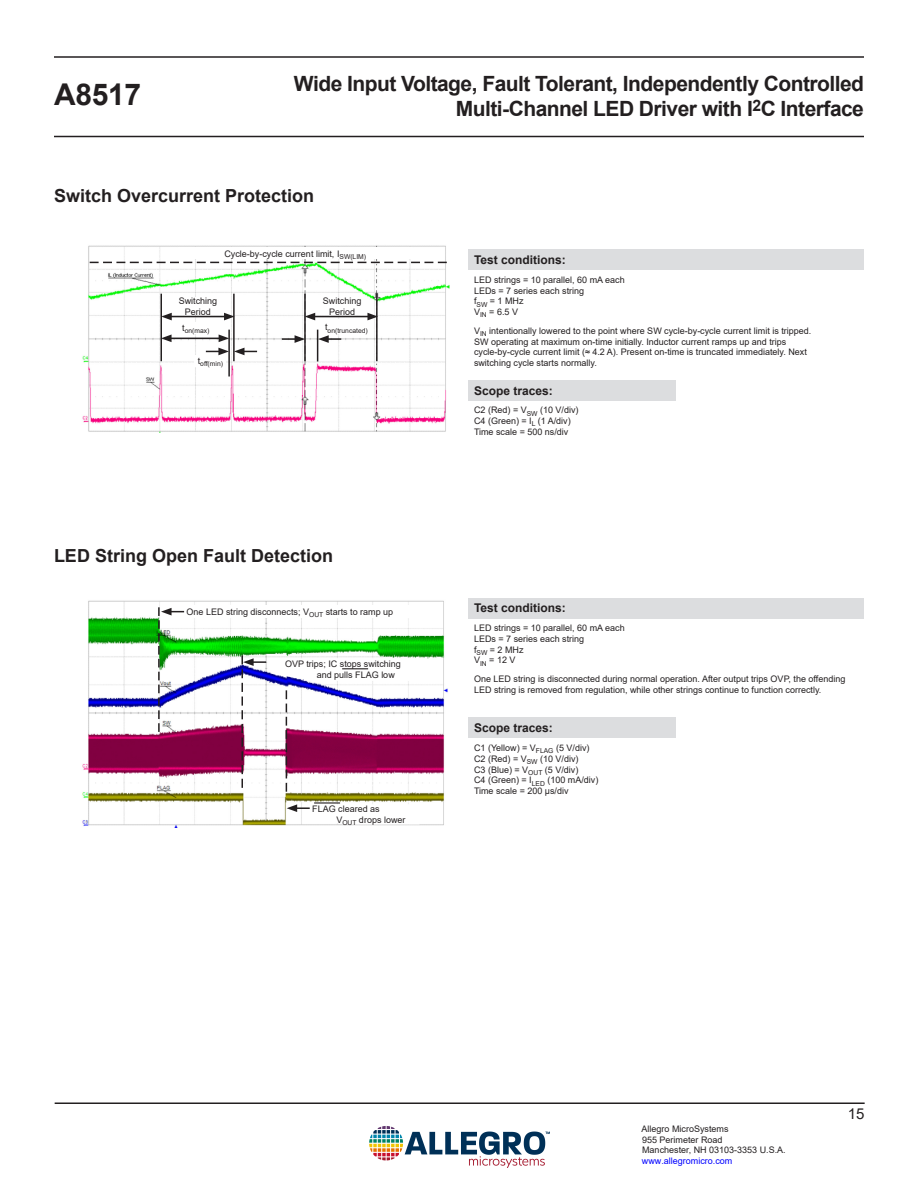
<style>
.page{position:relative;width:918px;height:1188px;background:#fff}
.page>*{position:absolute;margin:0;border:0;box-sizing:border-box;transform-origin:0 0}
.t1{font:700 30px "Arial";letter-spacing:-.01em;color:#231f20}
.t2{font:700 21px/25.2px "Arial";letter-spacing:-.025em;color:#231f20;text-align:right}
.heading_2{font:700 18px "Arial";color:#231f20}
.t3{font:15px "Arial";color:#231f20}
.Table_Cell_Bold{font:700 12px "Arial";color:#231f20}
.Table_Cell_Left_Modified{font:9px/10.8px "Arial";color:#231f20}
.Table_Cell_Cntr_Modified{font:9px/10.8px "Arial";color:#231f20}
.t4{font:9px "Arial";color:#00f}
.Table_Cell_Cntr_Modified-2{font:6.75px "Arial";color:#231f20}
</style>
<div class="page">
<hr style="left:55px;top:1102px;width:810px;height:2px;background:#231f20">
<hr style="left:54px;top:136px;width:810px;height:1px;background:#231f20">
<hr style="left:54px;top:56px;width:810px;height:2px;background:#231f20">
<img style="left:370px;top:1126px;width:180px;height:42px">
<div style="left:468px;top:249px;width:396px;height:21px;background:#dcdddf"></div>
<div style="left:468px;top:598px;width:396px;height:20px;background:#dcdddf"></div>
<div style="left:468px;top:380px;width:207px;height:21px;background:#dcdddf"></div>
<div style="left:468px;top:718px;width:207px;height:20px;background:#dcdddf"></div>
<img style="left:82px;top:245px;width:368px;height:188px">
<hr style="left:160px;top:294px;width:2px;height:67px;background:#231f20">
<hr style="left:233px;top:294px;width:2px;height:67px;background:#231f20">
<hr style="left:304px;top:294px;width:2px;height:67px;background:#231f20">
<hr style="left:376px;top:294px;width:2px;height:67px;background:#231f20">
<hr style="left:228px;top:330px;width:2px;height:46px;background:#231f20">
<hr style="left:317px;top:330px;width:1px;height:32px;background:#231f20">
<div style="left:175px;top:297px;width:46px;height:18px;background:#fff"></div>
<div style="left:320px;top:297px;width:45px;height:18px;background:#fff"></div>
<div style="left:175px;top:322px;width:42px;height:11px;background:#fff"></div>
<div style="left:195px;top:355px;width:31px;height:12px;background:#fff"></div>
<div style="left:320px;top:320px;width:53px;height:14px;background:#fff"></div>
<div style="left:178px;top:248px;width:234px;height:11px;background:#fff"></div>
<hr style="left:169px;top:316px;width:57px;height:1px;background:#231f20">
<svg style="left:224px;top:313px;width:11px;height:7px"></svg>
<svg style="left:162px;top:313px;width:10px;height:7px"></svg>
<hr style="left:313px;top:316px;width:57px;height:1px;background:#231f20">
<svg style="left:367px;top:313px;width:11px;height:7px"></svg>
<svg style="left:305px;top:313px;width:10px;height:7px"></svg>
<hr style="left:169px;top:338px;width:52px;height:1px;background:#231f20">
<svg style="left:219px;top:334px;width:10px;height:8px"></svg>
<svg style="left:162px;top:334px;width:10px;height:8px"></svg>
<svg style="left:282px;top:335px;width:23px;height:8px"></svg>
<svg style="left:318px;top:335px;width:23px;height:8px"></svg>
<svg style="left:206px;top:348px;width:51px;height:7px"></svg>
<svg style="left:90px;top:262px;width:357px;height:1px"></svg>
<img style="left:82px;top:600px;width:366px;height:227px">
<div style="left:187px;top:605px;width:246px;height:13px;background:#fff"></div>
<svg style="left:158px;top:607px;width:26px;height:125px"></svg>
<svg style="left:242px;top:655px;width:24px;height:133px"></svg>
<svg style="left:286px;top:690px;width:1px;height:102px"></svg>
<svg style="left:272px;top:658px;width:143px;height:23px"></svg>
<svg style="left:287px;top:804px;width:133px;height:20px"></svg>
<hr style="left:314px;top:802px;width:26px;height:2px;background:#231f20">
<h1 class="t1" style="left:54px;top:74px;width:89px">A8517</h1>
<h2 class="t2" style="left:294px;top:71px;width:572px">Wide Input Voltage, Fault Tolerant, Independently Controlled<br>Multi-Channel LED Driver with I<sup>2</sup>C Interface</h2>
<p class="heading_2" style="left:54px;top:183px;width:262px">Switch Overcurrent Protection</p>
<p class="Table_Cell_Cntr_Modified" style="left:224px;top:248px;width:143px">Cycle-by-cycle current limit, I<sub>SW(LIM)</sub></p>
<p class="Table_Cell_Cntr_Modified" style="left:179px;top:295px;width:40px">Switching</p>
<p class="Table_Cell_Cntr_Modified" style="left:185px;top:306px;width:28px">Period</p>
<p class="Table_Cell_Cntr_Modified" style="left:323px;top:295px;width:40px">Switching</p>
<p class="Table_Cell_Cntr_Modified" style="left:329px;top:306px;width:28px">Period</p>
<p class="Table_Cell_Cntr_Modified-2" style="left:182px;top:326px;width:29px"><sup>t</sup>on(max)</p>
<p class="Table_Cell_Cntr_Modified-2" style="left:198px;top:359px;width:27px"><sup>t</sup>off(min)</p>
<p class="Table_Cell_Cntr_Modified-2" style="left:325px;top:325px;width:44px"><sup>t</sup>on(truncated)</p>
<p class="heading_2" style="left:54px;top:543px;width:281px">LED String Open Fault Detection</p>
<p class="Table_Cell_Left_Modified" style="left:187px;top:606px;width:208px">One LED string disconnects; V<sub>OUT</sub> starts to ramp up</p>
<p class="Table_Cell_Cntr_Modified" style="left:317px;top:659px;width:86px;text-indent:-32px">OVP trips; IC stops switching and pulls FLAG low</p>
<p class="Table_Cell_Left_Modified" style="left:312px;top:804px;width:69px">FLAG cleared as</p>
<p class="Table_Cell_Left_Modified" style="left:336px;top:814px;width:71px">V<sub>OUT</sub> drops lower</p>
<p class="Table_Cell_Bold" style="left:474px;top:252px;width:93px">Test conditions:</p>
<p class="Table_Cell_Left_Modified" style="left:474px;top:274px;width:152px">LED strings = 10 parallel, 60 mA each</p>
<p class="Table_Cell_Left_Modified" style="left:474px;top:285px;width:112px">LEDs = 7 series each string</p>
<p class="Table_Cell_Left_Modified" style="left:474px;top:296px;width:51px">f<sub>SW</sub> = 1 MHz</p>
<p class="Table_Cell_Left_Modified" style="left:474px;top:307px;width:46px">V<sub>IN</sub> = 6.5 V</p>
<p class="Table_Cell_Left_Modified" style="left:474px;top:325px;width:339px">V<sub>IN</sub> intentionally lowered to the point where SW cycle-by-cycle current limit is tripped.<br>SW operating at maximum on-time initially. Inductor current ramps up and trips cycle-by-cycle current limit (≈ 4.2 A). Present on-time is truncated immediately. Next switching cycle starts normally.</p>
<p class="Table_Cell_Bold" style="left:474px;top:382px;width:80px">Scope traces:</p>
<p class="Table_Cell_Left_Modified" style="left:474px;top:405px;width:106px">C2 (Red) = V<sub>SW</sub> (10 V/div)</p>
<p class="Table_Cell_Left_Modified" style="left:474px;top:415px;width:98px">C4 (Green) = I<sub>L</sub> (1 A/div)</p>
<p class="Table_Cell_Left_Modified" style="left:474px;top:426px;width:96px">Time scale = 500 ns/div</p>
<p class="Table_Cell_Bold" style="left:474px;top:600px;width:93px">Test conditions:</p>
<p class="Table_Cell_Left_Modified" style="left:474px;top:622px;width:152px">LED strings = 10 parallel, 60 mA each</p>
<p class="Table_Cell_Left_Modified" style="left:474px;top:633px;width:112px">LEDs = 7 series each string</p>
<p class="Table_Cell_Left_Modified" style="left:474px;top:644px;width:51px">f<sub>SW</sub> = 2 MHz</p>
<p class="Table_Cell_Left_Modified" style="left:474px;top:655px;width:43px">V<sub>IN</sub> = 12 V</p>
<p class="Table_Cell_Left_Modified" style="left:474px;top:673px;width:373px">One LED string is disconnected during normal operation. After output trips OVP, the offending<br>LED string is removed from regulation, while other strings continue to function correctly.</p>
<p class="Table_Cell_Bold" style="left:474px;top:720px;width:80px">Scope traces:</p>
<p class="Table_Cell_Left_Modified" style="left:474px;top:742px;width:117px">C1 (Yellow) = V<sub>FLAG</sub> (5 V/div)</p>
<p class="Table_Cell_Left_Modified" style="left:474px;top:753px;width:106px">C2 (Red) = V<sub>SW</sub> (10 V/div)</p>
<p class="Table_Cell_Left_Modified" style="left:474px;top:764px;width:106px">C3 (Blue) = V<sub>OUT</sub> (5 V/div)</p>
<p class="Table_Cell_Left_Modified" style="left:474px;top:775px;width:126px">C4 (Green) = I<sub>LED</sub> (100 mA/div)</p>
<p class="Table_Cell_Left_Modified" style="left:474px;top:785px;width:96px">Time scale = 200 µs/div</p>
<p class="Table_Cell_Left_Modified" style="left:642px;top:1123px;width:146px">Allegro MicroSystems<br>955 Perimeter Road<br>Manchester, NH 03103-3353 U.S.A.</p>
<p class="t4" style="left:642px;top:1155px;width:92px">www.allegromicro.com</p>
<h3 class="t3" style="left:848px;top:1103px;width:18px">15</h3>
</div>
